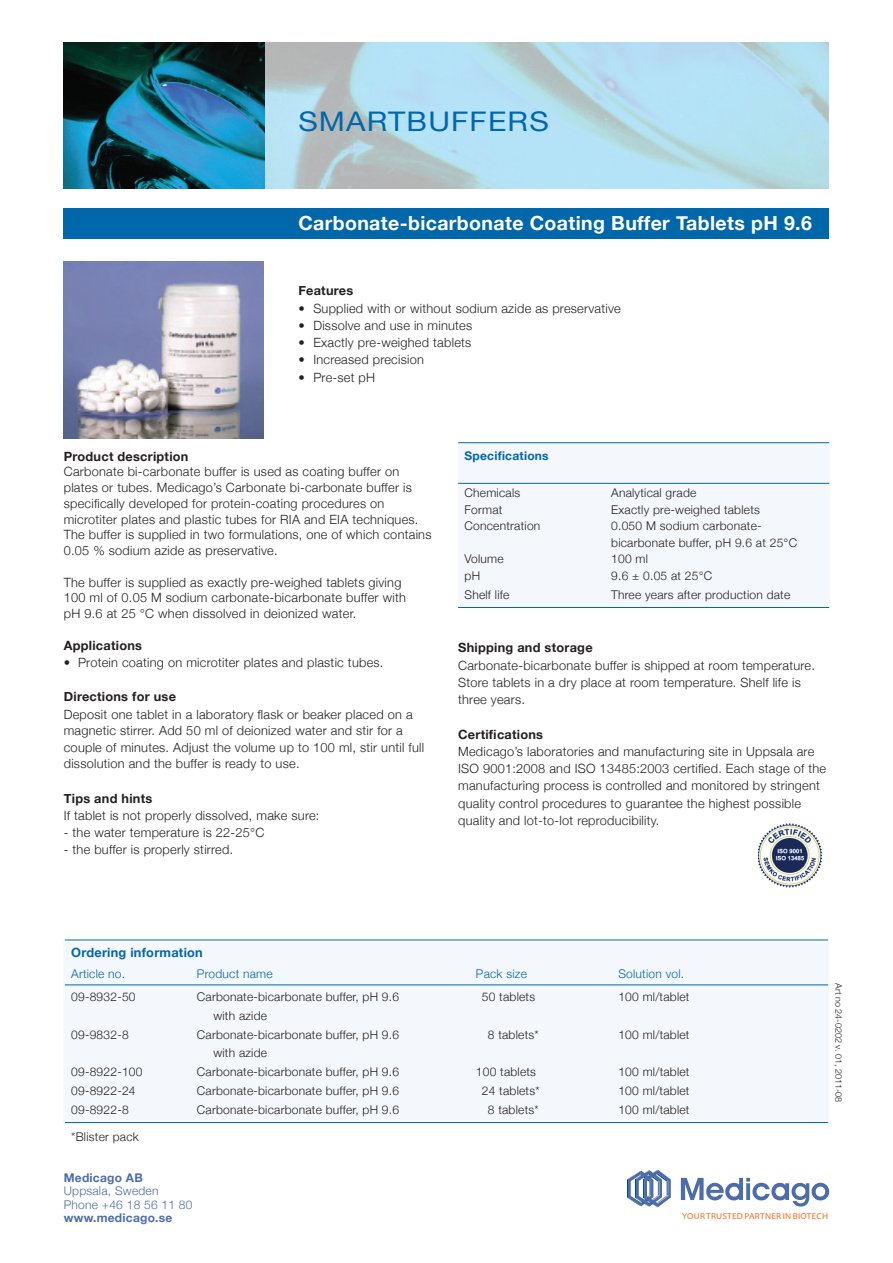
<style>
.page{position:relative;width:893px;height:1263px;background:#fff}
.page>*{position:absolute;margin:0;border:0;box-sizing:border-box;transform-origin:0 0}
.t1{font:27px "Helvetica Neue";letter-spacing:.04em;color:#0067aa;scale:1.11 1}
.t2{font:700 19.5px "Helvetica Neue";letter-spacing:.02em;color:#fff}
.t3{font:300 12.75px/15.8px "Helvetica Neue";letter-spacing:.02em;color:#231f20}
.t4{font:700 12.75px "Helvetica Neue";letter-spacing:.02em;color:#231f20}
.t5{font:700 12.75px "Helvetica Neue";letter-spacing:.02em;color:#0067aa}
.t6{font:300 12px/16.5px "Helvetica Neue";letter-spacing:.02em;color:#231f20}
.t7{font:300 12px "Helvetica Neue";letter-spacing:.02em;color:#0067aa}
.t8{font:300 12px/13.5px "Helvetica Neue";letter-spacing:.02em;color:#4d6ca8}
.t9{font:700 12px "Helvetica Neue";letter-spacing:.02em;color:#4d6ca8}
.t10{font:700 12px "Helvetica Neue";letter-spacing:.02em;color:#0067aa}
.t11{font:300 9px "Helvetica Neue";color:#231f20}
.t12{font:8.7px "Myriad Pro";letter-spacing:.025em;color:#f36e21;scale:1.08 1}
</style>
<div class="page">
<img style="left:64px;top:43px;width:765px;height:146px">
<div style="left:64px;top:208px;width:765px;height:31px;background:#0067aa"></div>
<svg style="left:681px;top:1178px;width:148px;height:28px"></svg>
<svg style="left:627px;top:1170px;width:44px;height:37px"></svg>
<div style="left:64px;top:942px;width:765px;height:181px;background:#f4f7fb"></div>
<img style="left:64px;top:261px;width:200px;height:177px">
<hr style="left:65px;top:940px;width:763px;height:1px;background:#0067aa">
<hr style="left:65px;top:984px;width:763px;height:1px;background:#0067aa">
<hr style="left:65px;top:1122px;width:763px;height:1px;background:#0067aa">
<img style="left:758px;top:824px;width:63px;height:63px">
<div style="left:458px;top:443px;width:371px;height:165px;background:#f4f7fb"></div>
<hr style="left:458px;top:442px;width:371px;height:1px;background:#0067aa">
<hr style="left:458px;top:483px;width:371px;height:1px;background:#0067aa">
<hr style="left:458px;top:607px;width:371px;height:1px;background:#0067aa">
<h1 class="t1" style="left:298px;top:105px;width:227px">SMARTBUFFERS</h1>
<h2 class="t2" style="left:298px;top:211px;width:515px">Carbonate-bicarbonate Coating Buffer Tablets pH 9.6</h2>
<p class="t4" style="left:298px;top:283px;width:56px">Features</p>
<p class="t3" style="left:298px;top:300px;width:324px">• Supplied with or without sodium azide as preservative</p>
<p class="t3" style="left:298px;top:317px;width:175px">• Dissolve and use in minutes</p>
<p class="t3" style="left:298px;top:334px;width:175px">• Exactly pre-weighed tablets</p>
<p class="t3" style="left:298px;top:352px;width:127px">• Increased precision</p>
<p class="t3" style="left:298px;top:369px;width:78px">• Pre-set pH</p>
<p class="t4" style="left:64px;top:448px;width:126px">Product description</p>
<p class="t3" style="left:64px;top:464px;width:369px">Carbonate bi-carbonate buffer is used as coating buffer on plates or tubes. Medicago’s Carbonate bi-carbonate buffer is specifically developed for protein-coating procedures on microtiter plates and plastic tubes for RIA and EIA techniques.<br>The buffer is supplied in two formulations, one of which contains 0.05 % sodium azide as preservative.</p>
<p class="t3" style="left:64px;top:574px;width:344px">The buffer is supplied as exactly pre-weighed tablets giving<br>100 ml of 0.05 M sodium carbonate-bicarbonate buffer with pH 9.6 at 25 °C when dissolved in deionized water.</p>
<p class="t4" style="left:64px;top:637px;width:80px">Applications</p>
<p class="t3" style="left:64px;top:654px;width:321px">• Protein coating on microtiter plates and plastic tubes.</p>
<p class="t4" style="left:64px;top:689px;width:114px">Directions for use</p>
<p class="t3" style="left:64px;top:706px;width:362px;line-height:16.5px">Deposit one tablet in a laboratory flask or beaker placed on a magnetic stirrer. Add 50 ml of deionized water and stir for a couple of minutes. Adjust the volume up to 100 ml, stir until full dissolution and the buffer is ready to use.</p>
<p class="t4" style="left:64px;top:790px;width:90px">Tips and hints</p>
<p class="t3" style="left:64px;top:807px;width:257px">If tablet is not properly dissolved, make sure:</p>
<p class="t3" style="left:64px;top:824px;width:202px">- the water temperature is 22-25°C</p>
<p class="t3" style="left:64px;top:842px;width:171px">- the buffer is properly stirred.</p>
<p class="t10" style="left:465px;top:448px;width:86px">Specifications</p>
<p class="t6" style="left:465px;top:485px;width:57px">Chemicals</p>
<p class="t6" style="left:611px;top:485px;width:87px">Analytical grade</p>
<p class="t6" style="left:465px;top:501px;width:39px">Format</p>
<p class="t6" style="left:611px;top:501px;width:150px">Exactly pre-weighed tablets</p>
<p class="t6" style="left:465px;top:518px;width:77px">Concentration</p>
<p class="t6" style="left:611px;top:518px;width:187px">0.050 M sodium carbonate&shy;bicarbonate buffer, pH 9.6 at 25°C</p>
<p class="t6" style="left:465px;top:551px;width:41px">Volume</p>
<p class="t6" style="left:611px;top:551px;width:38px">100 ml</p>
<p class="t6" style="left:465px;top:567px;width:17px">pH</p>
<p class="t6" style="left:611px;top:567px;width:103px">9.6 ± 0.05 at 25°C</p>
<p class="t6" style="left:465px;top:586px;width:46px">Shelf life</p>
<p class="t6" style="left:611px;top:586px;width:181px">Three years after production date</p>
<p class="t4" style="left:458px;top:640px;width:136px">Shipping and storage</p>
<p class="t3" style="left:458px;top:656px;width:358px;line-height:17.2px">Carbonate-bicarbonate buffer is shipped at room temperature.<br>Store tablets in a dry place at room temperature. Shelf life is three years.</p>
<p class="t4" style="left:458px;top:726px;width:86px">Certifications</p>
<p class="t3" style="left:458px;top:742px;width:369px;line-height:17.2px">Medicago’s laboratories and manufacturing site in Uppsala are ISO 9001:2008 and ISO 13485:2003 certified. Each stage of the manufacturing process is controlled and monitored by stringent quality control procedures to guarantee the highest possible quality and lot-to-lot reproducibility.</p>
<p class="t5" style="left:71px;top:945px;width:133px">Ordering information</p>
<p class="t7" style="left:71px;top:966px;width:55px">Article no.</p>
<p class="t7" style="left:197px;top:966px;width:77px">Product name</p>
<p class="t7" style="left:476px;top:966px;width:53px">Pack size</p>
<p class="t7" style="left:618px;top:966px;width:67px">Solution vol.</p>
<p class="t6" style="left:71px;top:988px;width:66px">09-8932-50</p>
<p class="t6" style="left:197px;top:988px;width:204px">Carbonate-bicarbonate buffer, pH 9.6</p>
<p class="t6" style="left:482px;top:988px;width:55px">50 tablets</p>
<p class="t6" style="left:618px;top:988px;width:73px">100 ml/tablet</p>
<p class="t6" style="left:213px;top:1007px;width:55px">with azide</p>
<p class="t6" style="left:71px;top:1026px;width:59px">09-9832-8</p>
<p class="t6" style="left:197px;top:1026px;width:204px">Carbonate-bicarbonate buffer, pH 9.6</p>
<p class="t6" style="left:488px;top:1026px;width:52px">8 tablets*</p>
<p class="t6" style="left:618px;top:1026px;width:73px">100 ml/tablet</p>
<p class="t6" style="left:213px;top:1044px;width:55px">with azide</p>
<p class="t6" style="left:71px;top:1063px;width:73px">09-8922-100</p>
<p class="t6" style="left:197px;top:1063px;width:204px">Carbonate-bicarbonate buffer, pH 9.6</p>
<p class="t6" style="left:476px;top:1063px;width:62px">100 tablets</p>
<p class="t6" style="left:618px;top:1063px;width:73px">100 ml/tablet</p>
<p class="t6" style="left:71px;top:1082px;width:66px">09-8922-24</p>
<p class="t6" style="left:197px;top:1082px;width:204px">Carbonate-bicarbonate buffer, pH 9.6</p>
<p class="t6" style="left:482px;top:1082px;width:59px">24 tablets*</p>
<p class="t6" style="left:618px;top:1082px;width:73px">100 ml/tablet</p>
<p class="t6" style="left:71px;top:1101px;width:59px">09-8922-8</p>
<p class="t6" style="left:197px;top:1101px;width:204px">Carbonate-bicarbonate buffer, pH 9.6</p>
<p class="t6" style="left:488px;top:1101px;width:52px">8 tablets*</p>
<p class="t6" style="left:618px;top:1101px;width:73px">100 ml/tablet</p>
<p class="t6" style="left:71px;top:1128px;width:69px">*Blister pack</p>
<p class="t11" style="left:844px;top:983px;width:120px;rotate:90deg">Art no 24-0202 v. 01, 2011-08</p>
<p class="t9" style="left:64px;top:1170px;width:81px">Medicago AB</p>
<p class="t8" style="left:64px;top:1184px;width:130px">Uppsala, Sweden<br>Phone +46 18 56 11 80</p>
<p class="t9" style="left:64px;top:1210px;width:110px">www.medicago.se</p>
<p class="t12" style="left:682px;top:1211px;width:137px">YOUR TRUSTED PARTNER IN BIOTECH</p>
</div>
